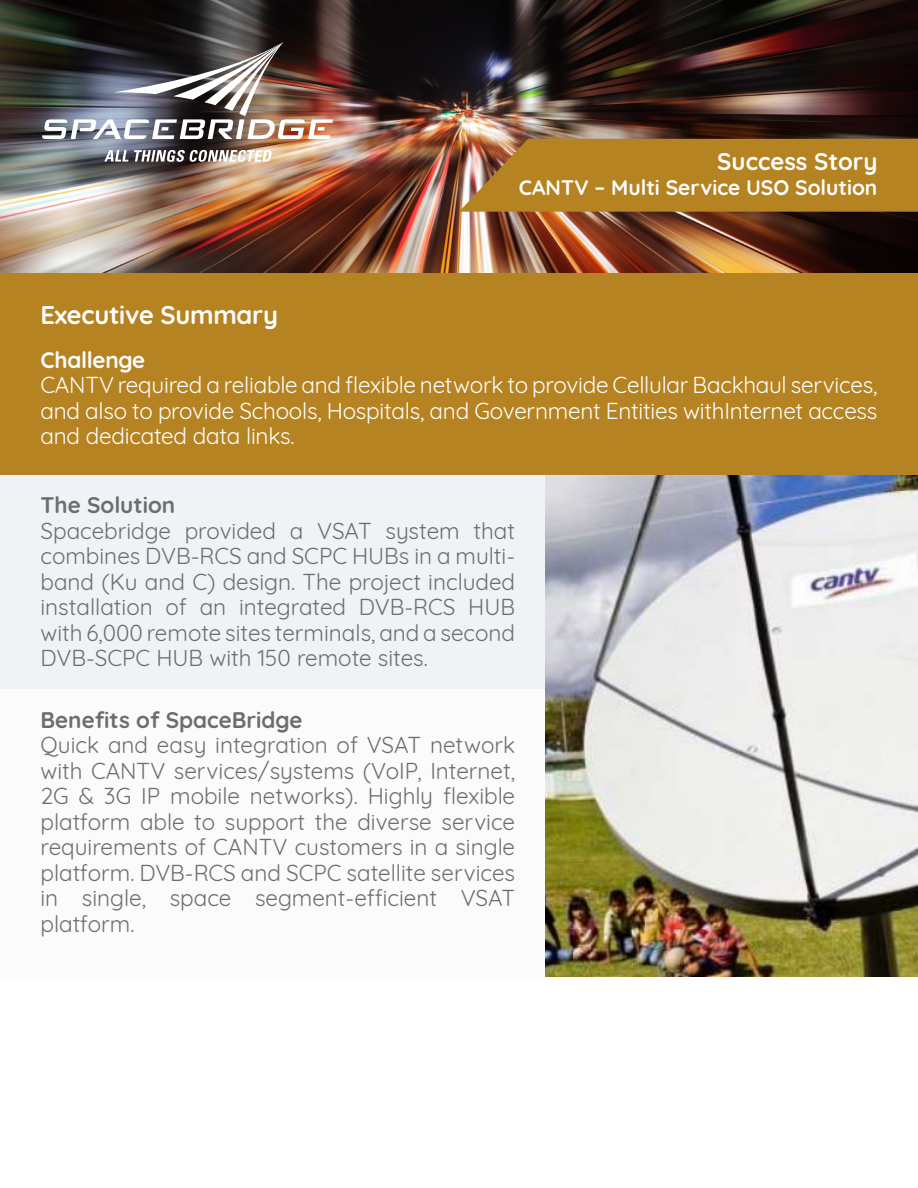
<style>
.page{position:relative;width:918px;height:1188px;background:#fff}
.page>*{position:absolute;margin:0;border:0;box-sizing:border-box;transform-origin:0 0}
.t1{font:700 25.5px "Quicksand";letter-spacing:-.01em;color:#fff}
.t2{font:700 24px "Quicksand";color:#fff}
.t3{font:22.5px/25.5px "Quicksand";color:#6c6d70;text-align:justify}
.t4{font:22.5px/25.5px "Quicksand";letter-spacing:-.01em;color:#fff;text-align:justify}
.t5{font:700 22.5px "Quicksand";color:#6c6d70}
.t6{font:700 22.5px "Quicksand";letter-spacing:-.01em;color:#fff}
.t7{font:700 21px "Quicksand";color:#fff}
</style>
<div class="page">
<img style="left:0;top:0;width:918px;height:273px">
<div style="left:0;top:273px;width:918px;height:202px;background:#b68322"></div>
<div style="left:0;top:475px;width:918px;height:214px;background:#f1f2f3"></div>
<div style="left:0;top:689px;width:918px;height:288px;background:#fbfbfb"></div>
<svg style="left:459px;top:139px;width:459px;height:73px;background:#b58227"></svg>
<img style="left:42px;top:42px;width:291px;height:97px">
<svg style="left:104px;top:150px;width:24px;height:12px"></svg>
<svg style="left:134px;top:150px;width:138px;height:12px"></svg>
<img style="left:545px;top:475px;width:373px;height:502px">
<p class="t2" style="left:717px;top:142px;width:162px">Success Story</p>
<p class="t7" style="left:519px;top:171px;width:360px">CANTV – Multi Service USO Solution</p>
<p class="t1" style="left:40px;top:294px;width:239px">Executive Summary</p>
<p class="t6" style="left:40px;top:341px;width:106px">Challenge</p>
<p class="t4" style="left:40px;top:370px;width:839px">CANTV required a reliable and flexible network to provide Cellular Backhaul services, and also to provide Schools, Hospitals, and Government Entities withInternet access and dedicated data links.</p>
<p class="t5" style="left:40px;top:487px;width:136px">The Solution</p>
<p class="t3" style="left:40px;top:516px;width:476px">Spacebridge provided a VSAT system that combines DVB-RCS and SCPC HUBs in a multi&shy;band (Ku and C) design. The project included installation of an integrated DVB-RCS HUB with 6,000 remote sites terminals, and a second DVB-SCPC HUB with 150 remote sites.</p>
<p class="t5" style="left:40px;top:701px;width:263px">Benefits of SpaceBridge</p>
<p class="t3" style="left:40px;top:730px;width:476px">Quick and easy integration of VSAT network with CANTV services/systems (VoIP, Internet, 2G &amp; 3G IP mobile networks). Highly flexible platform able to support the diverse service requirements of CANTV customers in a single platform. DVB-RCS and SCPC satellite services in single, space segment-efficient VSAT platform.</p>
</div>
